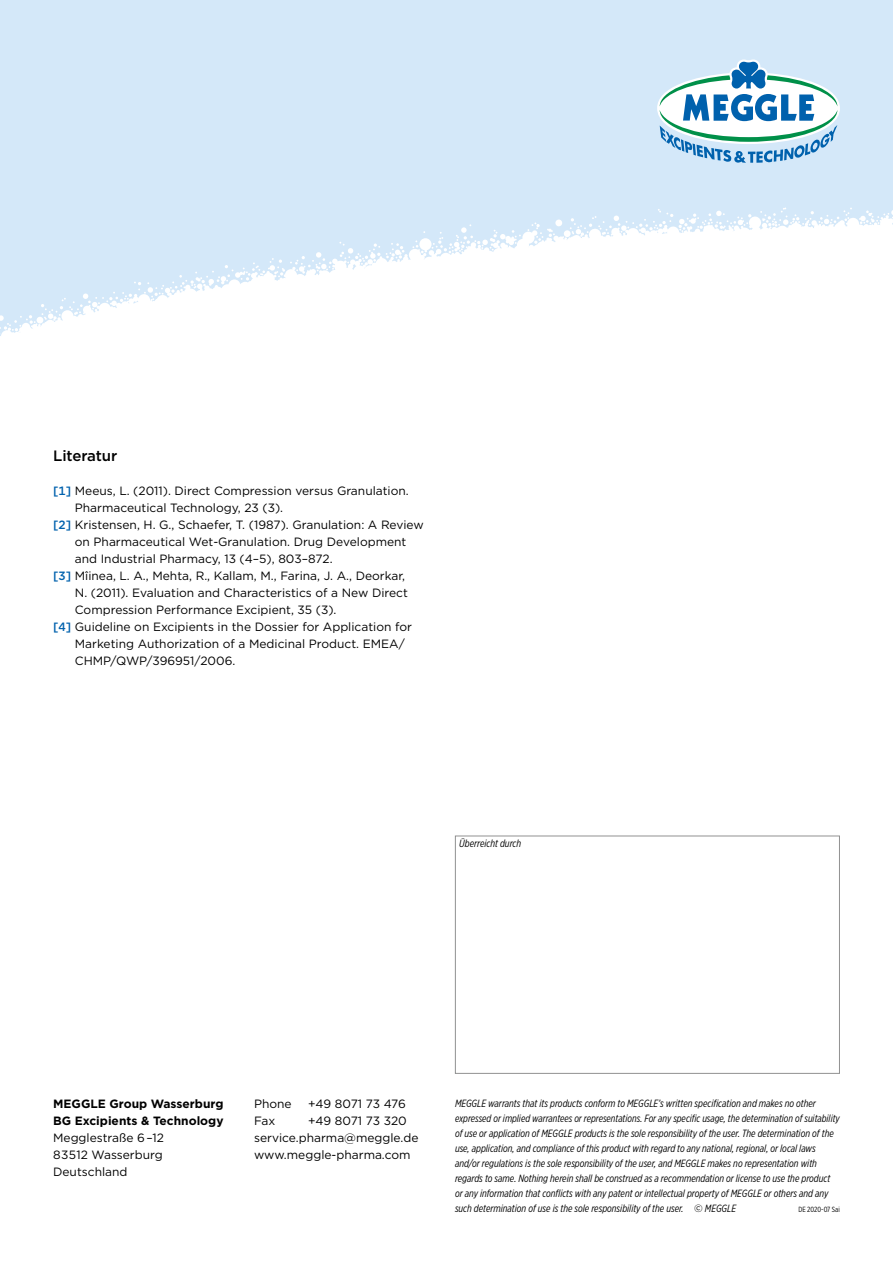
<style>
.page{position:relative;width:893px;height:1263px;background:#fff}
.page>*{position:absolute;margin:0;border:0;box-sizing:border-box;transform-origin:0 0}
.t1{font:500 15px "Gotham";letter-spacing:-.005em;color:#000}
.t2{font:12px/17px "Gotham";color:#000}
.t3{font:700 12px/17px "Gotham";color:#000}
.t4{font:12px "Gotham";letter-spacing:-.02em;color:#000}
.t5{font:italic 10.5px/15px "Gotham X Narrow";color:#000}
.t6{font:7.5px "Gotham X Narrow";color:#000}
.s1{font-weight:500;color:#0061ad}
.s2{font-family:"Gotham";font-style:normal}
</style>
<div class="page">
<div style="left:0;top:0;width:893px;height:357px;background:#d4e8f9"></div>
<svg style="left:0;top:207px;width:893px;height:150px;fill:#fff"></svg>
<svg style="left:657px;top:60px;width:183px;height:103px"></svg>
<div style="left:455px;top:836px;width:385px;height:238px;border:1px solid #919292"></div>
<h1 class="t1" style="left:53px;top:446px;width:66px">Literatur</h1>
<p class="t2" style="left:53px;top:482px;width:357px"><span class="s1">[1]</span> Meeus, L. (2011). Direct Compression versus Granulation.</p>
<p class="t2" style="left:75px;top:499px;width:210px">Pharmaceutical Technology, 23 (3).</p>
<p class="t2" style="left:53px;top:516px;width:372px"><span class="s1">[2]</span> Kristensen, H. G., Schaefer, T. (1987). Granulation: A Review</p>
<p class="t2" style="left:75px;top:533px;width:333px">on Pharmaceutical Wet-Granulation. Drug Development</p>
<p class="t2" style="left:75px;top:550px;width:259px">and Industrial Pharmacy, 13 (4–5), 803–872.</p>
<p class="t2" style="left:53px;top:567px;width:354px"><span class="s1">[3]</span> Mîinea, L. A., Mehta, R., Kallam, M., Farina, J. A., Deorkar,</p>
<p class="t2" style="left:75px;top:584px;width:335px">N. (2011). Evaluation and Characteristics of a New Direct</p>
<p class="t2" style="left:75px;top:601px;width:263px">Compression Performance Excipient, 35 (3).</p>
<p class="t2" style="left:53px;top:618px;width:360px"><span class="s1">[4]</span> Guideline on Excipients in the Dossier for Application for</p>
<p class="t2" style="left:75px;top:635px;width:331px">Marketing Authorization of a Medicinal Product. EMEA/</p>
<p class="t2" style="left:75px;top:652px;width:162px">CHMP/QWP/396951/2006.</p>
<p class="t5" style="left:459px;top:836px;width:63px">Überreicht durch</p>
<p class="t3" style="left:53px;top:1095px;width:172px">MEGGLE Group Wasserburg<br>BG Excipients &amp; Technology</p>
<p class="t2" style="left:53px;top:1146px;width:111px">83512 Wasserburg</p>
<p class="t2" style="left:53px;top:1129px;width:112px">Megglestraße 6 –12</p>
<p class="t2" style="left:53px;top:1163px;width:76px">Deutschland</p>
<p class="t2" style="left:254px;top:1095px;width:39px">Phone</p>
<p class="t4" style="left:308px;top:1096px;width:99px">+49 8071 73 476</p>
<p class="t2" style="left:254px;top:1112px;width:23px">Fax</p>
<p class="t2" style="left:254px;top:1112px;width:166px;text-indent:54px">+49 8071 73 320 service.pharma@meggle.de www.meggle-pharma.com</p>
<p class="t5" style="left:455px;top:1095px;width:386px">MEGGLE warrants that its products conform to MEGGLE’s written specification and makes no other expressed or implied warrantees or representations. For any specific usage, the determination of suitability of use or application of MEGGLE products is the sole responsibility of the user. The determination of the use, application, and compliance of this product with regard to any national, regional, or local laws and/or regulations is the sole responsibility of the user, and MEGGLE makes no representation with regards to same. Nothing herein shall be construed as a recommendation or license to use the product or any information that conflicts with any patent or intellectual property of MEGGLE or others and any such determination of use is the sole responsibility of the user. <span class="s2">©</span> MEGGLE</p>
<p class="t6" style="left:798px;top:1204px;width:43px">DE 2020-07 Sai</p>
</div>
